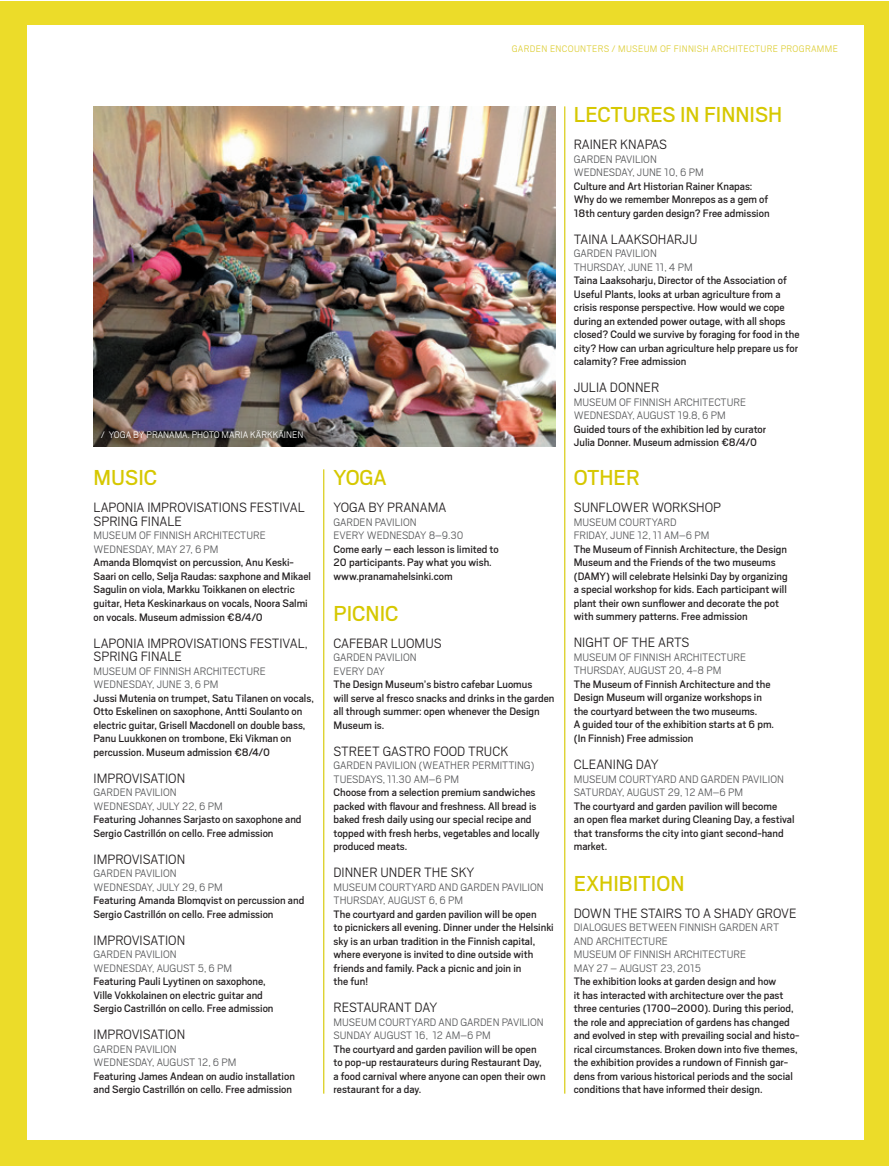
<style>
.page{position:relative;width:889px;height:1166px;background:#fff}
.page>*{position:absolute;margin:0;border:0;box-sizing:border-box;transform-origin:0 0}
.t1{font:24px "Scout";color:#d6c801}
.t2{font:300 15px/13.5px "Scout";color:#231f20}
.t3{font:12px/13.5px "Scout";color:#231f20}
.t4{font:300 12px/13.5px "Scout";color:#57585a}
.t5{font:300 10.5px "Scout";letter-spacing:.03em;color:#ddce35}
.t6{font:300 10.5px "Scout";color:#fff}
</style>
<div class="page">
<div style="left:0;top:1px;width:888px;height:1164px;background:#ecdc29"></div>
<div style="left:27px;top:26px;width:836px;height:1114px;background:#fff"></div>
<hr style="left:323px;top:469px;width:1px;height:624px;background:#d6c801">
<hr style="left:564px;top:106px;width:1px;height:987px;background:#d6c801">
<img style="left:94px;top:106px;width:461px;height:340px">
<p class="t5" style="left:512px;top:41px;width:328px">GARDEN ENCOUNTERS / MUSEUM OF FINNISH ARCHITECTURE PROGRAMME</p>
<p class="t6" style="left:101px;top:427px;width:204px">/ YOGA BY PRANAMA. PHOTO MARIA KÄRKKÄINEN</p>
<h1 class="t1" style="left:94px;top:462px;width:65px">MUSIC</h1>
<p class="t2" style="left:94px;top:500px;width:213px">LAPONIA IMPROVISATIONS FESTIVAL<br>SPRING FINALE</p>
<p class="t4" style="left:94px;top:528px;width:174px">MUSEUM OF FINNISH ARCHITECTURE<br>WEDNESDAY, MAY 27, 6 PM</p>
<p class="t3" style="left:94px;top:555px;width:219px">Amanda Blomqvist on percussion, Anu Keski-Saari on cello, Selja Raudas: saxphone and Mikael Sagulin on viola, Markku Toikkanen on electric guitar, Heta Keskinarkaus on vocals, Noora Salmi on vocals. Museum admission €8/4/0</p>
<p class="t2" style="left:94px;top:635px;width:216px">LAPONIA IMPROVISATIONS FESTIVAL,<br>SPRING FINALE</p>
<p class="t4" style="left:94px;top:663px;width:174px">MUSEUM OF FINNISH ARCHITECTURE<br>WEDNESDAY, JUNE 3, 6 PM</p>
<p class="t3" style="left:94px;top:690px;width:222px">Jussi Mutenia on trumpet, Satu Tilanen on vocals, Otto Eskelinen on saxophone, Antti Soulanto on electric guitar, Grisell Macdonell on double bass, Panu Luukkonen on trombone, Eki Vikman on percussion. Museum admission €8/4/0</p>
<p class="t2" style="left:94px;top:770px;width:93px">IMPROVISATION</p>
<p class="t4" style="left:94px;top:784px;width:131px">GARDEN PAVILION<br>WEDNESDAY, JULY 22, 6 PM</p>
<p class="t3" style="left:94px;top:811px;width:209px">Featuring Johannes Sarjasto on saxophone and<br>Sergio Castrillón on cello. Free admission</p>
<p class="t2" style="left:94px;top:851px;width:93px">IMPROVISATION</p>
<p class="t4" style="left:94px;top:865px;width:131px">GARDEN PAVILION<br>WEDNESDAY, JULY 29, 6 PM</p>
<p class="t3" style="left:94px;top:892px;width:212px">Featuring Amanda Blomqvist on percussion and<br>Sergio Castrillón on cello. Free admission</p>
<p class="t2" style="left:94px;top:932px;width:93px">IMPROVISATION</p>
<p class="t4" style="left:94px;top:946px;width:140px">GARDEN PAVILION<br>WEDNESDAY, AUGUST 5, 6 PM</p>
<p class="t3" style="left:94px;top:973px;width:181px">Featuring Pauli Lyytinen on saxophone,<br>Ville Vokkolainen on electric guitar and<br>Sergio Castrillón on cello. Free admission</p>
<p class="t2" style="left:94px;top:1026px;width:93px">IMPROVISATION</p>
<p class="t4" style="left:94px;top:1041px;width:144px">GARDEN PAVILION<br>WEDNESDAY, AUGUST 12, 6 PM</p>
<p class="t3" style="left:94px;top:1068px;width:203px">Featuring James Andean on audio installation and Sergio Castrillón on cello. Free admission</p>
<h1 class="t1" style="left:333px;top:462px;width:55px">YOGA</h1>
<p class="t2" style="left:333px;top:500px;width:114px">YOGA BY PRANAMA</p>
<p class="t4" style="left:333px;top:514px;width:132px">GARDEN PAVILION<br>EVERY WEDNESDAY 8–9.30</p>
<p class="t3" style="left:333px;top:541px;width:167px">Come early – each lesson is limited to<br>20 participants. Pay what you wish. www.pranamahelsinki.com</p>
<h1 class="t1" style="left:333px;top:597px;width:67px">PICNIC</h1>
<p class="t2" style="left:333px;top:635px;width:110px">CAFEBAR LUOMUS</p>
<p class="t4" style="left:333px;top:649px;width:85px">GARDEN PAVILION<br>EVERY DAY</p>
<p class="t3" style="left:333px;top:676px;width:222px">The Design Museum’s bistro cafebar Luomus<br>will serve al fresco snacks and drinks in the garden all through summer: open whenever the Design Museum is.</p>
<p class="t2" style="left:333px;top:743px;width:176px">STREET GASTRO FOOD TRUCK</p>
<p class="t4" style="left:333px;top:757px;width:202px">GARDEN PAVILION (WEATHER PERMITTING)<br>TUESDAYS, 11.30 AM–6 PM</p>
<p class="t3" style="left:333px;top:784px;width:208px">Choose from a selection premium sandwiches packed with flavour and freshness. All bread is baked fresh daily using our special recipe and topped with fresh herbs, vegetables and locally produced meats.</p>
<p class="t2" style="left:333px;top:864px;width:142px">DINNER UNDER THE SKY</p>
<p class="t4" style="left:333px;top:879px;width:212px">MUSEUM COURTYARD AND GARDEN PAVILION<br>THURSDAY, AUGUST 6, 6 PM</p>
<p class="t3" style="left:333px;top:906px;width:222px">The courtyard and garden pavilion will be open<br>to picnickers all evening. Dinner under the Helsinki sky is an urban tradition in the Finnish capital, where everyone is invited to dine outside with friends and family. Pack a picnic and join in<br>the fun!</p>
<p class="t2" style="left:333px;top:999px;width:105px">RESTAURANT DAY</p>
<p class="t4" style="left:333px;top:1014px;width:212px">MUSEUM COURTYARD AND GARDEN PAVILION<br>SUNDAY AUGUST 16, 12 AM–6 PM</p>
<p class="t3" style="left:333px;top:1041px;width:214px">The courtyard and garden pavilion will be open to pop-up restaurateurs during Restaurant Day, a food carnival where anyone can open their own restaurant for a day.</p>
<h1 class="t1" style="left:574px;top:99px;width:210px">LECTURES IN FINNISH</h1>
<p class="t2" style="left:574px;top:137px;width:95px">RAINER KNAPAS</p>
<p class="t4" style="left:574px;top:151px;width:131px">GARDEN PAVILION<br>WEDNESDAY, JUNE 10, 6 PM</p>
<p class="t3" style="left:574px;top:178px;width:197px">Culture and Art Historian Rainer Knapas:<br>Why do we remember Monrepos as a gem of<br>18th century garden design? Free admission</p>
<p class="t2" style="left:574px;top:231px;width:125px">TAINA LAAKSOHARJU</p>
<p class="t4" style="left:574px;top:246px;width:121px">GARDEN PAVILION<br>THURSDAY, JUNE 11, 4 PM</p>
<p class="t3" style="left:574px;top:273px;width:227px">Taina Laaksoharju, Director of the Association of Useful Plants, looks at urban agriculture from a crisis response perspective. How would we cope during an extended power outage, with all shops closed? Could we survive by foraging for food in the city? How can urban agriculture help prepare us for calamity? Free admission</p>
<p class="t2" style="left:574px;top:380px;width:87px">JULIA DONNER</p>
<p class="t4" style="left:574px;top:394px;width:174px">MUSEUM OF FINNISH ARCHITECTURE<br>WEDNESDAY, AUGUST 19.8, 6 PM</p>
<p class="t3" style="left:574px;top:421px;width:194px">Guided tours of the exhibition led by curator<br>Julia Donner. Museum admission €8/4/0</p>
<h1 class="t1" style="left:574px;top:462px;width:67px">OTHER</h1>
<p class="t2" style="left:574px;top:500px;width:149px">SUNFLOWER WORKSHOP</p>
<p class="t4" style="left:574px;top:514px;width:137px">MUSEUM COURTYARD<br>FRIDAY, JUNE 12, 11 AM–6 PM</p>
<p class="t3" style="left:574px;top:541px;width:215px">The Museum of Finnish Architecture, the Design Museum and the Friends of the two museums (DAMY) will celebrate Helsinki Day by organizing a special workshop for kids. Each participant will plant their own sunflower and decorate the pot with summery patterns. Free admission</p>
<p class="t2" style="left:574px;top:635px;width:117px">NIGHT OF THE ARTS</p>
<p class="t4" style="left:574px;top:649px;width:174px">MUSEUM OF FINNISH ARCHITECTURE<br>THURSDAY, AUGUST 20, 4-8 PM</p>
<p class="t3" style="left:574px;top:676px;width:202px">The Museum of Finnish Architecture and the Design Museum will organize workshops in the courtyard between the two museums.<br>A guided tour of the exhibition starts at 6 pm. (In Finnish) Free admission</p>
<p class="t2" style="left:574px;top:756px;width:86px">CLEANING DAY</p>
<p class="t4" style="left:574px;top:771px;width:212px">MUSEUM COURTYARD AND GARDEN PAVILION<br>SATURDAY, AUGUST 29, 12 AM–6 PM</p>
<p class="t3" style="left:574px;top:798px;width:222px">The courtyard and garden pavilion will become<br>an open flea market during Cleaning Day, a festival that transforms the city into giant second-hand market.</p>
<h1 class="t1" style="left:574px;top:867px;width:112px">EXHIBITION</h1>
<p class="t2" style="left:574px;top:905px;width:224px">DOWN THE STAIRS TO A SHADY GROVE</p>
<p class="t4" style="left:574px;top:919px;width:207px">DIALOGUES BETWEEN FINNISH GARDEN ART<br>AND ARCHITECTURE<br>MUSEUM OF FINNISH ARCHITECTURE<br>MAY 27 – AUGUST 23, 2015</p>
<p class="t3" style="left:574px;top:973px;width:227px">The exhibition looks at garden design and how<br>it has interacted with architecture over the past three centuries (1700–2000). During this period, the role and appreciation of gardens has changed and evolved in step with prevailing social and histo&shy;rical circumstances. Broken down into five themes, the exhibition provides a rundown of Finnish gar&shy;dens from various historical periods and the social conditions that have informed their design.</p>
</div>
